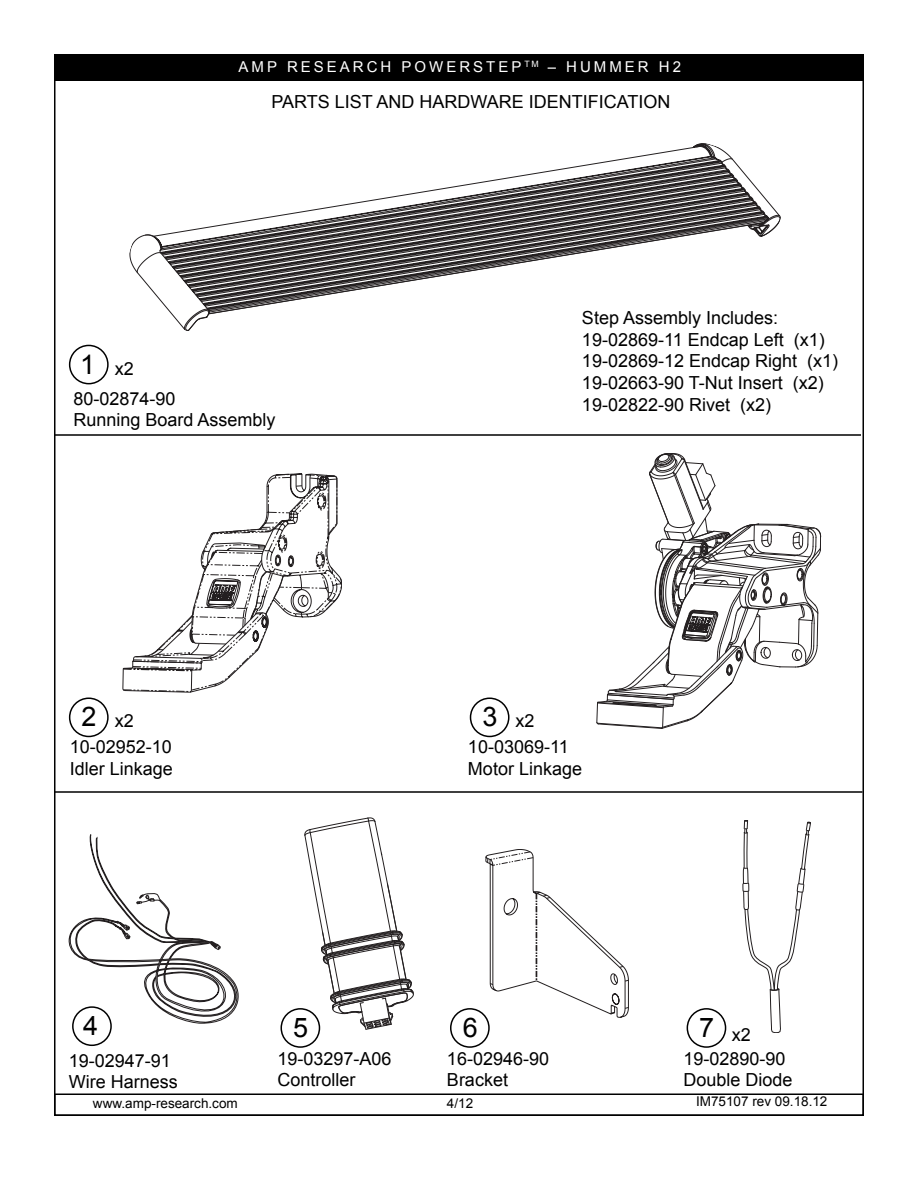
<style>
.page{position:relative;width:918px;height:1188px;background:#fff}
.page>*{position:absolute;margin:0;border:0;box-sizing:border-box;transform-origin:0 0}
.t1{font:27px "Arial";color:#000}
.t2{font:18px/21.6px "Arial";color:#000}
.t3{font:15px "Arial";letter-spacing:.2em;color:#fff}
.t4{font:13.5px "Arial";color:#000}
.s1{font-size:27px}
</style>
<div class="page">
<div style="left:54px;top:55px;width:809px;height:26px;background:#000"></div>
<div style="left:54px;top:1094px;width:810px;height:22px;border:1px solid #000"></div>
<hr style="left:54px;top:434px;width:807px;height:2px;background:#000">
<hr style="left:54px;top:791px;width:808px;height:2px;background:#000">
<svg style="left:123px;top:474px;width:219px;height:218px"></svg>
<svg style="left:597px;top:453px;width:225px;height:276px"></svg>
<svg style="left:69px;top:835px;width:169px;height:188px"></svg>
<svg style="left:305px;top:818px;width:109px;height:211px"></svg>
<svg style="left:486px;top:849px;width:143px;height:168px"></svg>
<svg style="left:743px;top:820px;width:68px;height:213px"></svg>
<div style="left:69px;top:345px;width:40px;height:39px;border:1px solid #000;border-radius:50%"></div>
<div style="left:69px;top:698px;width:40px;height:39px;border:1px solid #000;border-radius:50%"></div>
<div style="left:470px;top:698px;width:40px;height:39px;border:1px solid #000;border-radius:50%"></div>
<div style="left:72px;top:1006px;width:40px;height:40px;border:1px solid #000;border-radius:50%"></div>
<div style="left:280px;top:1008px;width:40px;height:40px;border:1px solid #000;border-radius:50%"></div>
<svg style="left:137px;top:147px;width:644px;height:184px"></svg>
<svg style="left:692px;top:143px;width:78px;height:97px"></svg>
<div style="left:450px;top:1008px;width:40px;height:40px;border:1px solid #000;border-radius:50%"></div>
<div style="left:687px;top:1008px;width:39px;height:40px;border:1px solid #000;border-radius:50%"></div>
<p class="t3" style="left:239px;top:61px;width:444px">AMP RESEARCH POWERSTEP <sup>TM</sup> – HUMMER H2</p>
<p class="t2" style="left:272px;top:92px;width:401px">PARTS LIST AND HARDWARE IDENTIFICATION</p>
<p class="t2" style="left:80px;top:359px;width:55px"><span class="s1">1</span> x2</p>
<p class="t2" style="left:73px;top:389px;width:204px">80-02874-90<br>Running Board Assembly</p>
<p class="t2" style="left:582px;top:309px;width:258px">Step Assembly Includes:<br>19-02869-11 Endcap Left (x1)<br>19-02869-12 Endcap Right (x1)<br>19-02663-90 T-Nut Insert (x2)<br>19-02822-90 Rivet (x2)</p>
<p class="t2" style="left:70px;top:710px;width:104px;line-height:25.7px;text-indent:12px"><span class="s1">2</span> x2<br>10-02952-10</p>
<p class="t2" style="left:70px;top:759px;width:105px">Idler Linkage</p>
<h1 class="t1" style="left:83px;top:1015px;width:17px">4</h1>
<p class="t2" style="left:69px;top:1051px;width:111px">19-02947-91<br>Wire Harness</p>
<p class="t2" style="left:468px;top:710px;width:102px;line-height:25.8px;text-indent:15px"><span class="s1">3</span> x2<br>10-03069-11</p>
<p class="t2" style="left:468px;top:759px;width:116px">Motor Linkage</p>
<h1 class="t1" style="left:293px;top:1017px;width:17px">5</h1>
<p class="t2" style="left:278px;top:1049px;width:116px">19-03297-A06<br>Controller</p>
<h1 class="t1" style="left:463px;top:1017px;width:17px">6</h1>
<p class="t2" style="left:447px;top:1049px;width:104px">16-02946-90<br>Bracket</p>
<h1 class="t1" style="left:699px;top:1017px;width:17px">7</h1>
<p class="t2" style="left:684px;top:1049px;width:111px">19-02890-90<br>Double Diode</p>
<p class="t2" style="left:732px;top:1025px;width:21px">x2</p>
<p class="t4" style="left:93px;top:1098px;width:146px">www.amp-research.com</p>
<p class="t4" style="left:447px;top:1098px;width:28px">4/12</p>
<p class="t4" style="left:696px;top:1096px;width:133px">IM75107 rev 09.18.12</p>
</div>
